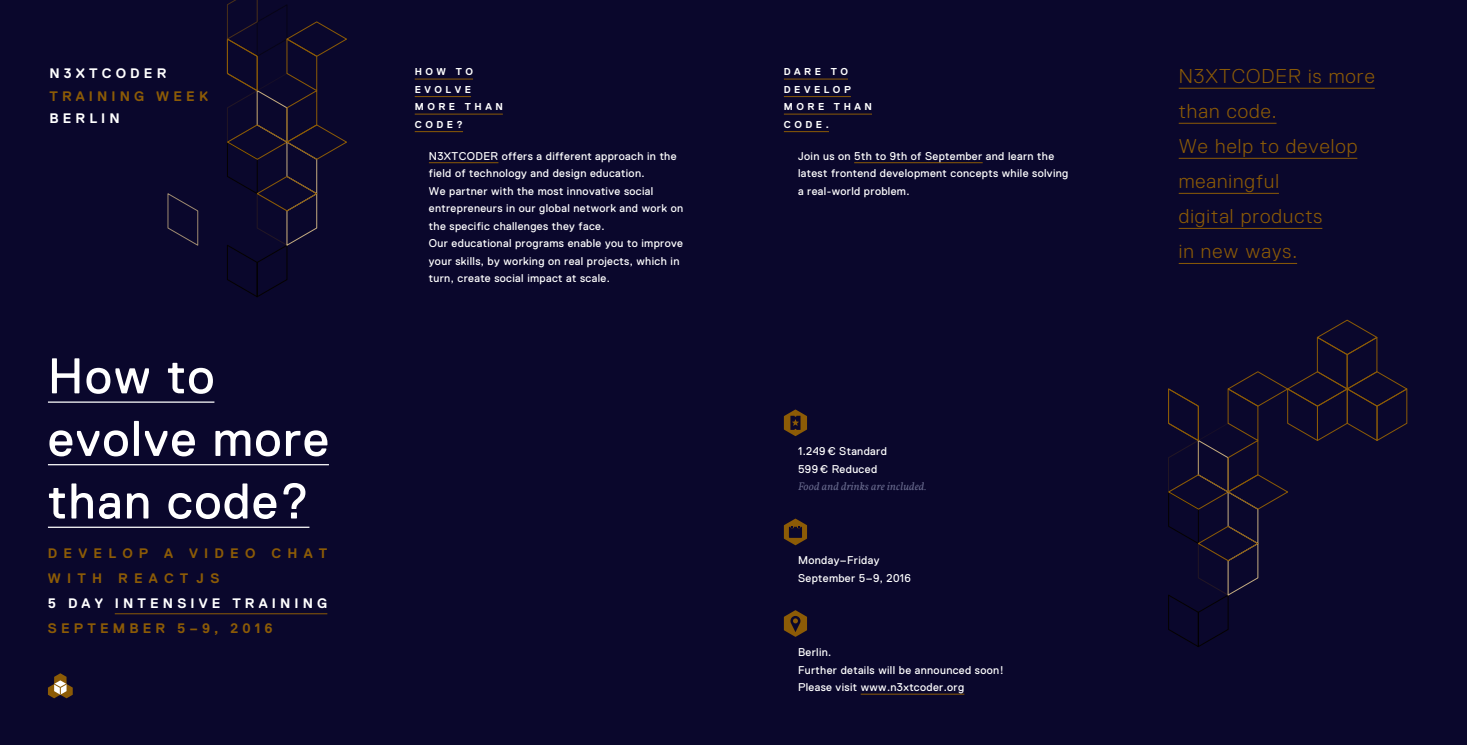
<style>
.page{position:relative;width:1467px;height:745px;background:#fff}
.page>*{position:absolute;margin:0;border:0;box-sizing:border-box;transform-origin:0 0}
.t1{font:50px/62.5px "Replica";letter-spacing:.03em;color:#fff}
.t2{font:300 20px/35px "Replica";letter-spacing:.05em;color:#8c5b06}
.t3{font:700 13.75px "Replica";letter-spacing:.3em;color:#fff}
.t4{font:700 13.75px "Replica";letter-spacing:.3em;color:#8c5b06}
.t5{font:700 13.75px/25px "Replica";letter-spacing:.45em;color:#8c5b06}
.t6{font:11.25px/17.5px "Replica";letter-spacing:.03em;color:#fff}
.t7{font:italic 11.25px "Vollkorn";letter-spacing:.01em;color:#65678a}
.t8{font:700 10px/17.5px "Replica";letter-spacing:.35em;color:#fff}
</style>
<div class="page">
<div style="left:0;top:0;width:1467px;height:744px;background:#0a072c"></div>
<hr style="left:1179px;top:88px;width:196px;height:1px;background:#8c5b06">
<hr style="left:1179px;top:123px;width:97px;height:1px;background:#8c5b06">
<hr style="left:1179px;top:158px;width:178px;height:1px;background:#8c5b06">
<hr style="left:1179px;top:193px;width:100px;height:1px;background:#8c5b06">
<hr style="left:1179px;top:228px;width:143px;height:1px;background:#8c5b06">
<hr style="left:1179px;top:263px;width:118px;height:1px;background:#8c5b06">
<div style="left:1228px;top:474px;width:60px;height:35px;border:1px solid #8c5b06;border-radius:50%"></div>
<div style="left:1228px;top:371px;width:60px;height:35px;border:1px solid #8c5b06;border-radius:50%"></div>
<svg style="left:1168px;top:387px;width:91px;height:260px"></svg>
<div style="left:1198px;top:525px;width:60px;height:36px;border:1px solid #8c5b06;border-radius:50%"></div>
<div style="left:1317px;top:319px;width:60px;height:36px;border:1px solid #8c5b06;border-radius:50%"></div>
<svg style="left:1286px;top:336px;width:122px;height:105px"></svg>
<div style="left:1347px;top:371px;width:60px;height:35px;border:1px solid #8c5b06;border-radius:50%"></div>
<hr style="left:784px;top:79px;width:64px;height:1px;background:#8c5b06">
<hr style="left:784px;top:96px;width:67px;height:1px;background:#8c5b06">
<hr style="left:784px;top:114px;width:88px;height:1px;background:#8c5b06">
<hr style="left:784px;top:131px;width:45px;height:1px;background:#8c5b06">
<hr style="left:854px;top:162px;width:129px;height:1px;background:#8c5b06">
<hr style="left:861px;top:693px;width:103px;height:1px;background:#8c5b06">
<svg style="left:784px;top:409px;width:23px;height:27px"></svg>
<svg style="left:784px;top:518px;width:23px;height:27px"></svg>
<svg style="left:784px;top:610px;width:23px;height:26px"></svg>
<hr style="left:415px;top:79px;width:58px;height:1px;background:#8c5b06">
<hr style="left:415px;top:96px;width:56px;height:1px;background:#8c5b06">
<hr style="left:415px;top:114px;width:88px;height:1px;background:#8c5b06">
<hr style="left:415px;top:131px;width:48px;height:1px;background:#8c5b06">
<hr style="left:429px;top:162px;width:69px;height:1px;background:#8c5b06">
<hr style="left:48px;top:401px;width:166px;height:1px;background:#fff">
<hr style="left:48px;top:464px;width:281px;height:1px;background:#fff">
<hr style="left:48px;top:526px;width:261px;height:1px;background:#fff">
<hr style="left:115px;top:613px;width:212px;height:1px;background:#8c5b06">
<svg style="left:48px;top:673px;width:25px;height:24px"></svg>
<svg style="left:167px;top:193px;width:32px;height:53px"></svg>
<div style="left:287px;top:124px;width:60px;height:36px;border:1px solid #8c5b06;border-radius:50%"></div>
<div style="left:287px;top:21px;width:60px;height:36px;border:1px solid #8c5b06;border-radius:50%"></div>
<svg style="left:226px;top:0;width:92px;height:298px"></svg>
<div style="left:257px;top:176px;width:60px;height:35px;border:1px solid #8c5b06;border-radius:50%"></div>
<p class="t3" style="left:49px;top:66px;width:118px">N3XTCODER</p>
<p class="t4" style="left:49px;top:88px;width:160px">TRAINING WEEK</p>
<p class="t3" style="left:49px;top:111px;width:72px">BERLIN</p>
<h1 class="t1" style="left:48px;top:344px;width:283px">How to evolve more than code?</h1>
<p class="t5" style="left:48px;top:540px;width:281px">DEVELOP A VIDEO CHAT<br>WITH REACT JS</p>
<p class="t3" style="left:48px;top:595px;width:281px">5 DAY INTENSIVE TRAINING</p>
<p class="t4" style="left:48px;top:620px;width:226px">SEPTEMBER 5–9, 2016</p>
<p class="t8" style="left:415px;top:63px;width:90px">HOW TO<br>EVOLVE<br>MORE THAN<br>CODE?</p>
<p class="t6" style="left:429px;top:147px;width:256px">N3XTCODER offers a different approach in the field of technology and design education.<br>We partner with the most innovative social entrepreneurs in our global network and work on the specific challenges they face.<br>Our educational programs enable you to improve your skills, by working on real projects, which in turn, create social impact at scale.</p>
<p class="t8" style="left:784px;top:63px;width:90px">DARE TO<br>DEVELOP<br>MORE THAN<br>CODE.</p>
<p class="t6" style="left:798px;top:147px;width:272px">Join us on 5th to 9th of September and learn the latest frontend development concepts while solving a real-world problem.</p>
<p class="t6" style="left:798px;top:442px;width:90px">1.249 € Standard<br>599 € Reduced</p>
<p class="t7" style="left:798px;top:479px;width:130px">Food and drinks are included.</p>
<p class="t6" style="left:798px;top:551px;width:114px">Monday–Friday<br>September 5–9, 2016</p>
<p class="t6" style="left:798px;top:643px;width:207px">Berlin.<br>Further details will be announced soon!<br>Please visit www.n3xtcoder.org</p>
<h2 class="t2" style="left:1179px;top:59px;width:198px">N3XTCODER is more than code.<br>We help to develop meaningful<br>digital products<br>in new ways.</h2>
</div>
